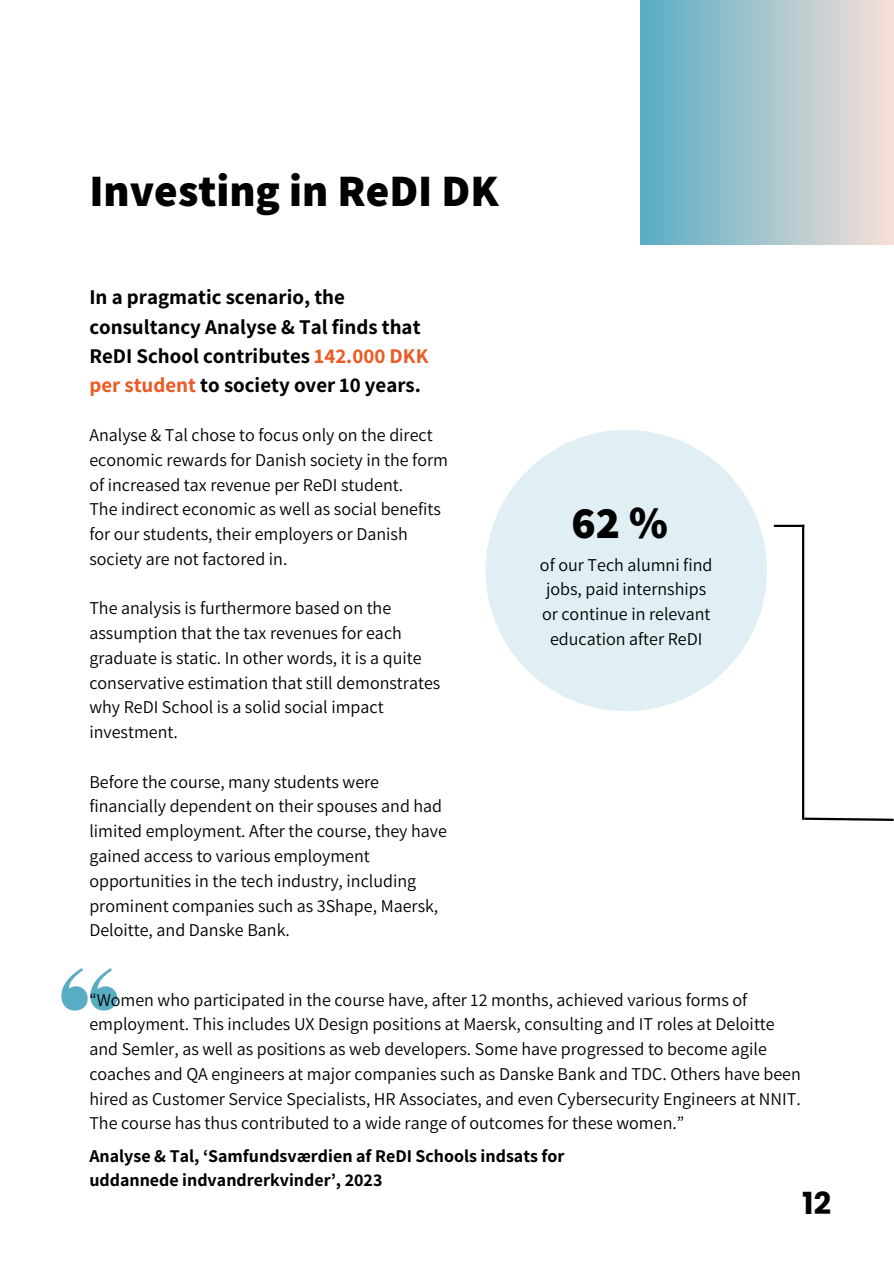
<style>
.page{position:relative;width:894px;height:1264px;background:#fff}
.page>*{position:absolute;margin:0;border:0;box-sizing:border-box;transform-origin:0 0}
.t1{font:800 45px "Assistant";color:#000}
.t2{font:700 30.45px "Poppins";color:#000}
.t3{font:700 21px/29.2px "Assistant";color:#000}
.t4{font:18px/24.8px "Assistant";color:#000}
.t5{font:700 18px/24.8px "Assistant";color:#000}
.s1{color:#ea5b25}
</style>
<div class="page">
<hr style="left:773px;top:525px;width:31px;height:2px;background:#000">
<hr style="left:801px;top:524px;width:3px;height:295px;background:#000">
<div style="left:485px;top:430px;width:281px;height:281px;background:#dfeff3;border-radius:50%"></div>
<svg style="left:61px;top:968px;width:56px;height:42px"></svg>
<div style="left:640px;top:0;width:253px;height:244px;background:linear-gradient(to right,#58adc5,#f8dfd8)"></div>
<svg style="left:801px;top:816px;width:92px;height:5px"></svg>
<p class="t1" style="left:89px;top:163px;width:411px">Investing in ReDI DK</p>
<p class="t3" style="left:89px;top:282px;width:340px">In a pragmatic scenario, the consultancy Analyse &amp; Tal finds that ReDI School contributes <span class="s1">142.000 DKK per student</span> to society over 10 years.</p>
<p class="t4" style="left:89px;top:422px;width:360px">Analyse &amp; Tal chose to focus only on the direct economic rewards for Danish society in the form of increased tax revenue per ReDI student.</p>
<p class="t4" style="left:89px;top:496px;width:353px">The indirect economic as well as social benefits for our students, their employers or Danish society are not factored in.</p>
<p class="t4" style="left:89px;top:595px;width:352px">The analysis is furthermore based on the assumption that the tax revenues for each graduate is static. In other words, it is a quite conservative estimation that still demonstrates why ReDI School is a solid social impact investment.</p>
<p class="t4" style="left:89px;top:769px;width:359px">Before the course, many students were financially dependent on their spouses and had limited employment. After the course, they have gained access to various employment opportunities in the tech industry, including prominent companies such as 3Shape, Maersk, Deloitte, and Danske Bank.</p>
<p class="t1" style="left:571px;top:495px;width:98px">62 %</p>
<p class="t4" style="left:540px;top:552px;width:174px;text-align:center">of our Tech alumni find jobs, paid internships or continue in relevant education after ReDI</p>
<p class="t4" style="left:89px;top:986px;width:712px">“Women who participated in the course have, after 12 months, achieved various forms of employment. This includes UX Design positions at Maersk, consulting and IT roles at Deloitte and Semler, as well as positions as web developers. Some have progressed to become agile coaches and QA engineers at major companies such as Danske Bank and TDC. Others have been hired as Customer Service Specialists, HR Associates, and even Cybersecurity Engineers at NNIT.<br>The course has thus contributed to a wide range of outcomes for these women.”</p>
<h1 class="t5" style="left:89px;top:1142px;width:476px">Analyse &amp; Tal, ‘Samfundsværdien af ReDI Schools indsats for uddannede indvandrerkvinder’, 2023</h1>
<h1 class="t2" style="left:802px;top:1182px;width:30px">12</h1>
</div>
